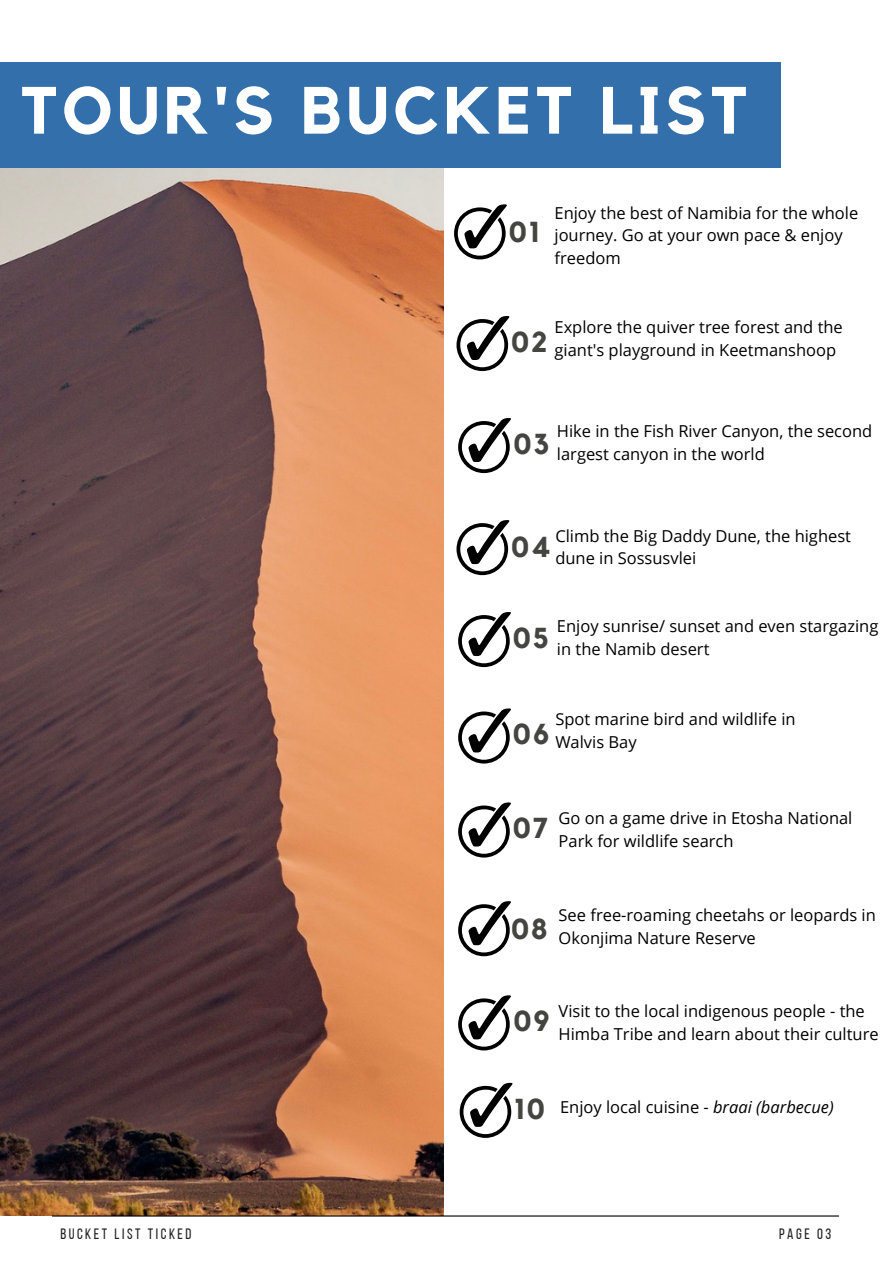
<style>
.page{position:relative;width:893px;height:1264px;background:#fff}
.page>*{position:absolute;margin:0;border:0;box-sizing:border-box;transform-origin:0 0}
.t1{font:700 66px "Kollektif";letter-spacing:.07em;color:#fff}
.t2{font:700 28.8px "Kollektif";letter-spacing:.07em;color:#444440}
.t3{font:16.5px/22.5px "Open Sans";color:#000}
.t4{font:15px "Bebas Neue";letter-spacing:.17em;color:#222}
.s1{font-style:italic}
</style>
<div class="page">
<img style="left:0;top:168px;width:443px;height:1047px">
<hr style="left:52px;top:1215px;width:786px;height:1px;background:#000">
<svg style="left:456px;top:316px;width:53px;height:55px"></svg>
<svg style="left:458px;top:418px;width:53px;height:55px"></svg>
<svg style="left:456px;top:520px;width:53px;height:55px"></svg>
<svg style="left:458px;top:612px;width:53px;height:55px"></svg>
<svg style="left:458px;top:708px;width:53px;height:55px"></svg>
<svg style="left:458px;top:802px;width:53px;height:55px"></svg>
<svg style="left:458px;top:901px;width:53px;height:55px"></svg>
<svg style="left:458px;top:995px;width:53px;height:55px"></svg>
<svg style="left:454px;top:204px;width:53px;height:55px"></svg>
<svg style="left:459px;top:1082px;width:53px;height:55px"></svg>
<div style="left:0;top:62px;width:780px;height:106px;background:#336faa"></div>
<p class="t1" style="left:21px;top:80px;width:728px">TOUR'S BUCKET LIST</p>
<p class="t2" style="left:508px;top:219px;width:32px">01</p>
<p class="t3" style="left:554px;top:201px;width:305px">Enjoy the best of Namibia for the whole journey. Go at your own pace &amp; enjoy freedom</p>
<p class="t2" style="left:511px;top:328px;width:38px">02</p>
<p class="t3" style="left:554px;top:315px;width:290px">Explore the quiver tree forest and the giant's playground in Keetmanshoop</p>
<p class="t2" style="left:513px;top:430px;width:37px">03</p>
<p class="t3" style="left:557px;top:419px;width:317px">Hike in the Fish River Canyon, the second largest canyon in the world</p>
<p class="t3" style="left:555px;top:524px;width:297px">Climb the Big Daddy Dune, the highest dune in Sossusvlei</p>
<p class="t2" style="left:511px;top:533px;width:41px">04</p>
<p class="t2" style="left:512px;top:624px;width:38px">05</p>
<p class="t3" style="left:557px;top:614px;width:323px">Enjoy sunrise/ sunset and even stargazing in the Namib desert</p>
<p class="t3" style="left:555px;top:707px;width:242px">Spot marine bird and wildlife in<br>Walvis Bay</p>
<p class="t2" style="left:512px;top:720px;width:38px">06</p>
<p class="t2" style="left:512px;top:815px;width:37px">07</p>
<p class="t3" style="left:558px;top:806px;width:295px">Go on a game drive in Etosha National<br>Park for wildlife search</p>
<p class="t2" style="left:511px;top:915px;width:38px">08</p>
<p class="t3" style="left:558px;top:903px;width:319px">See free-roaming cheetahs or leopards in<br>Okonjima Nature Reserve</p>
<p class="t2" style="left:513px;top:1007px;width:38px">09</p>
<p class="t3" style="left:558px;top:999px;width:321px">Visit to the local indigenous people - the<br>Himba Tribe and learn about their culture</p>
<p class="t2" style="left:514px;top:1095px;width:32px">10</p>
<p class="t3" style="left:560px;top:1095px;width:275px">Enjoy local cuisine - <span class="s1">braai (barbecue)</span></p>
<p class="t4" style="left:60px;top:1227px;width:133px">BUCKET LIST TICKED</p>
<p class="t4" style="left:779px;top:1227px;width:54px">PAGE 03</p>
</div>
